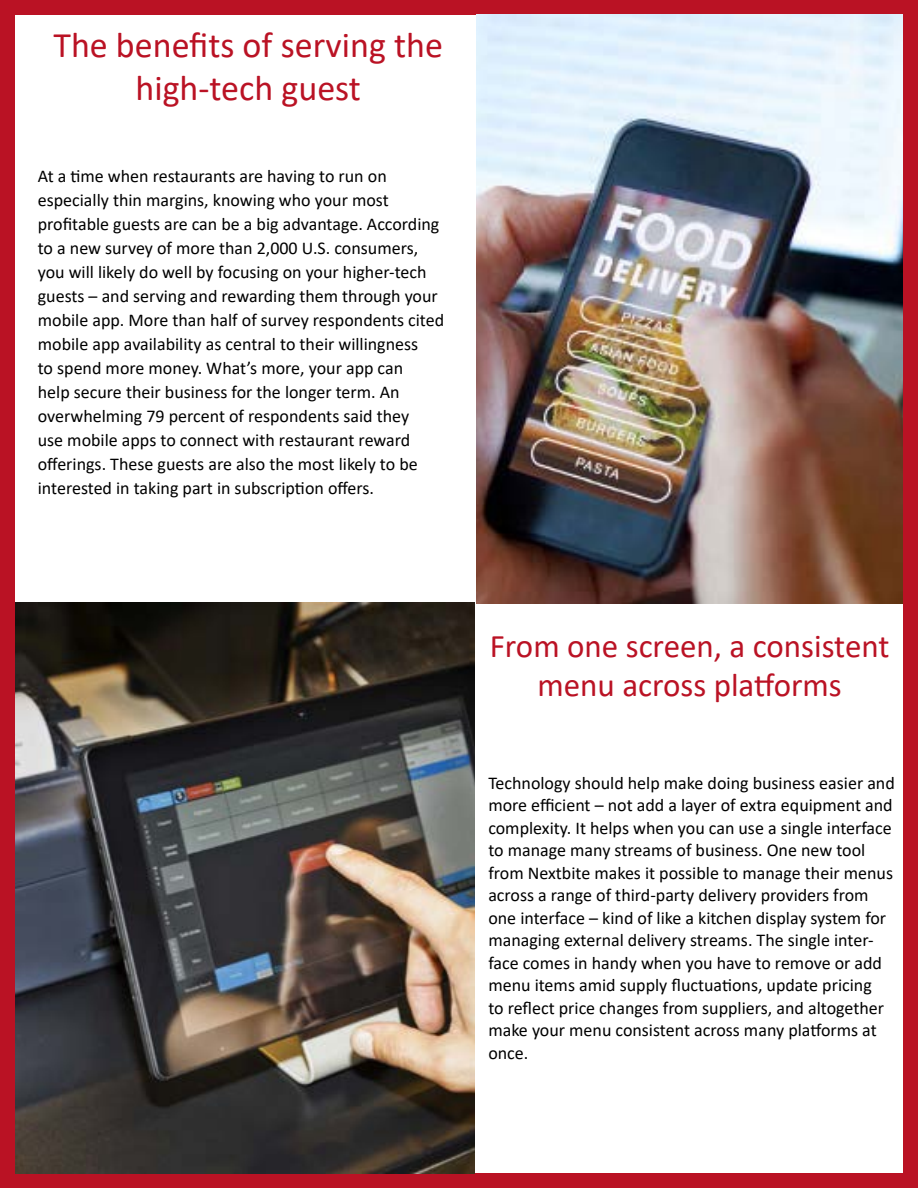
<style>
.page{position:relative;width:918px;height:1188px;background:#fff}
.page>*{position:absolute;margin:0;border:0;box-sizing:border-box;transform-origin:0 0}
.t1{font:36px/43.2px "Calibri";color:#ba1224;text-align:center}
.t2{font:33px/39.6px "Calibri";color:#ba1224;text-align:center}
.t3{font:18px/24px "Calibri";color:#000}
</style>
<div class="page">
<div style="left:0;top:0;width:918px;height:1188px;border:15px solid #ba1224"></div>
<img style="left:16px;top:603px;width:459px;height:571px">
<img style="left:476px;top:15px;width:427px;height:589px">
<h1 class="t1" style="left:53px;top:23px;width:391px">The benefits of serving the high-tech guest</h1>
<p class="t3" style="left:38px;top:164px;width:408px">At a time when restaurants are having to run on especially thin margins, knowing who your most profitable guests are can be a big advantage. According to a new survey of more than 2,000 U.S. consumers, you will likely do well by focusing on your higher-tech guests – and serving and rewarding them through your mobile app. More than half of survey respondents cited mobile app availability as central to their willingness<br>to spend more money. What’s more, your app can<br>help secure their business for the longer term. An overwhelming 79 percent of respondents said they<br>use mobile apps to connect with restaurant reward offerings. These guests are also the most likely to be interested in taking part in subscription offers.</p>
<h2 class="t2" style="left:490px;top:625px;width:401px">From one screen, a consistent menu across platforms</h2>
<p class="t3" style="left:488px;top:771px;width:408px;line-height:22.5px">Technology should help make doing business easier and more efficient – not add a layer of extra equipment and complexity. It helps when you can use a single interface to manage many streams of business. One new tool from Nextbite makes it possible to manage their menus across a range of third-party delivery providers from one interface – kind of like a kitchen display system for managing external delivery streams. The single inter&shy;face comes in handy when you have to remove or add menu items amid supply fluctuations, update pricing<br>to reflect price changes from suppliers, and altogether make your menu consistent across many platforms at once.</p>
</div>
